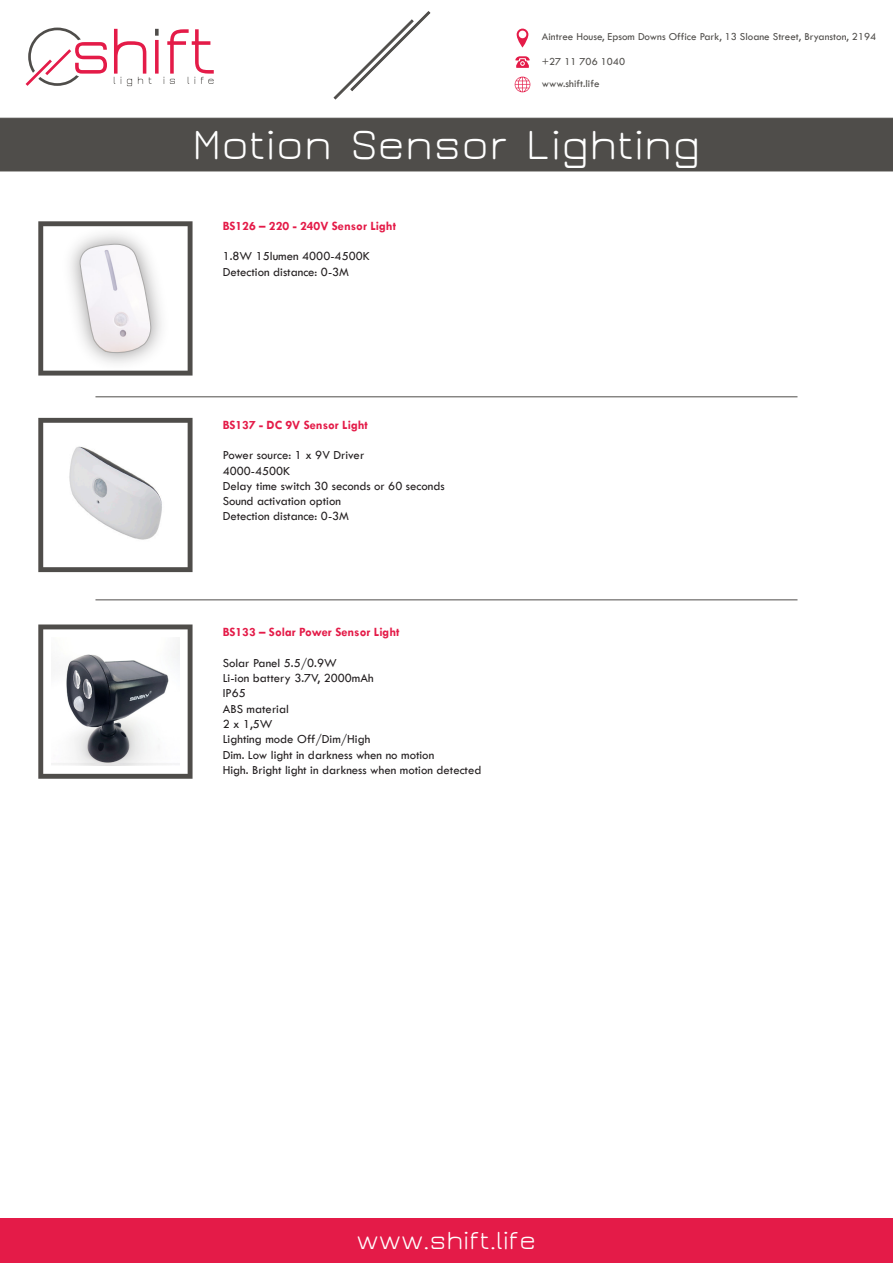
<style>
.page{position:relative;width:893px;height:1263px;background:#fff}
.page>*{position:absolute;margin:0;border:0;box-sizing:border-box;transform-origin:0 0}
.t1{font:44.85px "Jura";color:#fff}
.t2{font:27.3px "Jura";color:#fff}
.t3{font:12.75px/15.3px "Tw Cen";color:#231f20}
.t4{font:700 12.75px "Tw Cen";color:#e41b48}
.t5{font:10.95px/22.4px "Tw Cen";color:#4f4d4a}
</style>
<div class="page">
<svg style="left:26px;top:28px;width:81px;height:58px"></svg>
<svg style="left:114px;top:29px;width:100px;height:57px"></svg>
<svg style="left:333px;top:11px;width:98px;height:89px"></svg>
<svg style="left:515px;top:56px;width:15px;height:12px"></svg>
<svg style="left:515px;top:77px;width:15px;height:15px"></svg>
<svg style="left:517px;top:29px;width:11px;height:19px"></svg>
<div style="left:0;top:118px;width:893px;height:53px;background:#4f4d4a"></div>
<div style="left:0;top:1218px;width:893px;height:45px;background:#e41b48"></div>
<svg style="left:38px;top:418px;width:155px;height:154px"></svg>
<svg style="left:38px;top:624px;width:155px;height:155px"></svg>
<hr style="left:95px;top:396px;width:702px;height:1px;background:#4f4d4a">
<hr style="left:95px;top:599px;width:702px;height:1px;background:#4f4d4a">
<svg style="left:38px;top:221px;width:155px;height:155px"></svg>
<p class="t5" style="left:542px;top:25px;width:336px">Aintree House, Epsom Downs Office Park, 13 Sloane Street, Bryanston, 2194</p>
<p class="t5" style="left:542px;top:50px;width:85px">+27 11 706 1040 www.shift.life</p>
<h1 class="t1" style="left:192px;top:122px;width:510px">Motion Sensor Lighting</h1>
<p class="t4" style="left:223px;top:218px;width:175px">BS126 – 220 - 240V Sensor Light</p>
<p class="t3" style="left:223px;top:248px;width:149px">1.8W 15lumen 4000-4500K<br>Detection distance: 0-3M</p>
<p class="t4" style="left:223px;top:417px;width:147px">BS137 - DC 9V Sensor Light</p>
<p class="t3" style="left:223px;top:447px;width:223px">Power source: 1 x 9V Driver<br>4000-4500K<br>Delay time switch 30 seconds or 60 seconds<br>Sound activation option<br>Detection distance: 0-3M</p>
<p class="t4" style="left:223px;top:624px;width:178px">BS133 – Solar Power Sensor Light</p>
<p class="t3" style="left:223px;top:655px;width:260px">Solar Panel 5.5/0.9W<br>Li-ion battery 3.7V, 2000mAh<br>IP65<br>ABS material<br>2 x 1,5W<br>Lighting mode Off/Dim/High<br>Dim. Low light in darkness when no motion<br>High. Bright light in darkness when motion detected</p>
<h2 class="t2" style="left:357px;top:1226px;width:181px">www.shift.life</h2>
</div>
